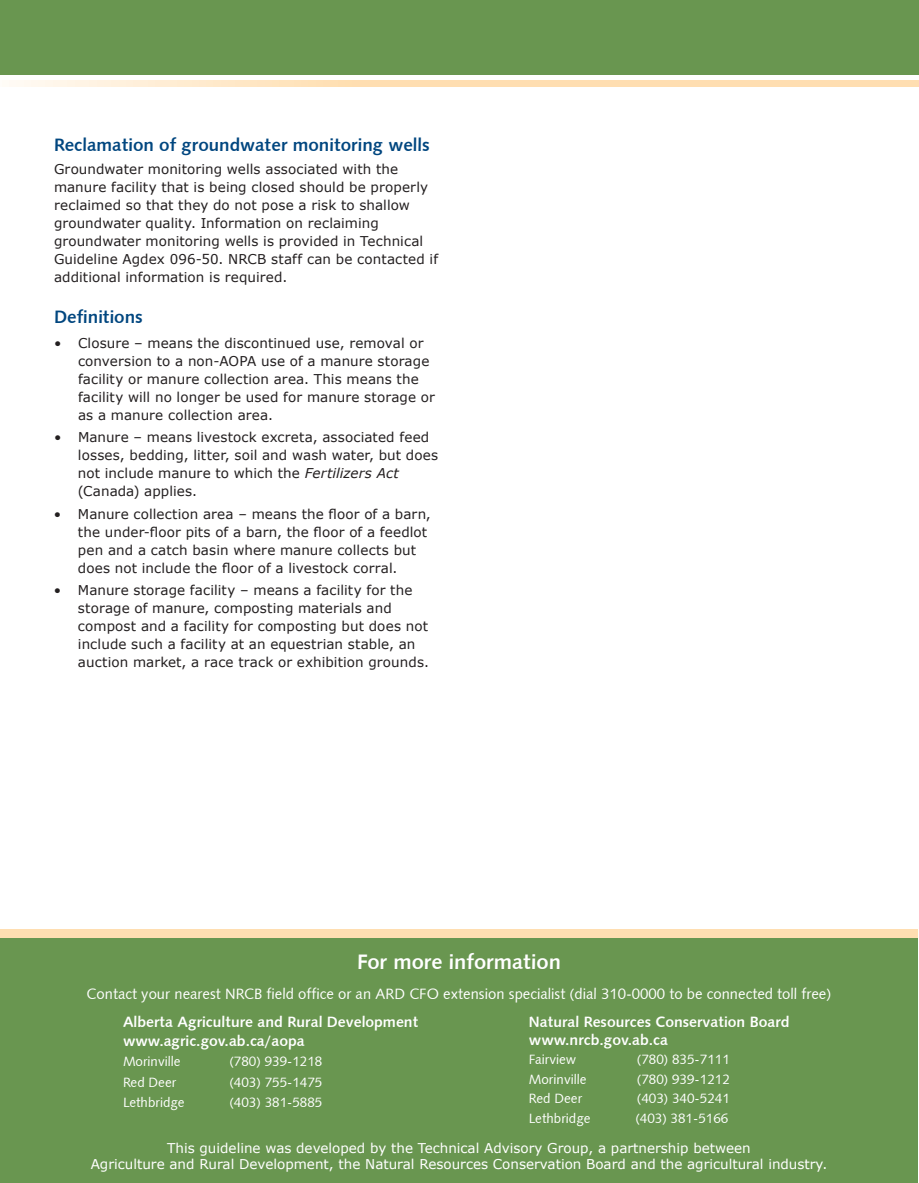
<style>
.page{position:relative;width:919px;height:1183px;background:#fff}
.page>*{position:absolute;margin:0;border:0;box-sizing:border-box;transform-origin:0 0}
.t1{font:21px "Humanist 531 BT Bold A";color:#fff}
.t2{font:18px "Humanist 531 BT Bold A";color:#00467f}
.t3{font:15px/19.5px "Humanist 531 BT Bold A";color:#fff}
.t4{font:15px "Humanist 531 BT Roman A";color:#fff}
.t5{font:13.5px/18px "Verdana";letter-spacing:.005em;color:#231f20}
.t6{font:13.5px/16.5px "Verdana";color:#fff;text-align:center}
.t7{font:13.5px "Humanist 531 BT Roman A";color:#fff}
.s1{font-style:italic}
</style>
<div class="page">
<div style="left:0;top:0;width:919px;height:74px;background:#699650"></div>
<svg style="left:9px;top:81px;width:910px;height:6px;background:#ffe3bd"></svg>
<div style="left:0;top:929px;width:918px;height:20px;background:#ffdeb1"></div>
<div style="left:0;top:938px;width:918px;height:245px;background:#699650"></div>
<p class="t2" style="left:54px;top:134px;width:377px">Reclamation of groundwater monitoring wells</p>
<p class="t5" style="left:54px;top:160px;width:386px">Groundwater monitoring wells associated with the manure facility that is being closed should be properly reclaimed so that they do not pose a risk to shallow groundwater quality. Information on reclaiming groundwater monitoring wells is provided in Technical Guideline Agdex 096-50. NRCB staff can be contacted if additional information is required.</p>
<p class="t2" style="left:54px;top:306px;width:90px">Definitions</p>
<p class="t5" style="left:78px;top:333px;width:358px;text-indent:-24px">• Closure – means the discontinued use, removal or conversion to a non-AOPA use of a manure storage facility or manure collection area. This means the facility will no longer be used for manure storage or as a manure collection area.</p>
<p class="t5" style="left:78px;top:428px;width:362px;text-indent:-24px">• Manure – means livestock excreta, associated feed losses, bedding, litter, soil and wash water, but does not include manure to which the <span class="s1">Fertilizers Act </span>(Canada) applies.</p>
<p class="t5" style="left:78px;top:504px;width:354px;text-indent:-24px">• Manure collection area – means the floor of a barn, the under-floor pits of a barn, the floor of a feedlot pen and a catch basin where manure collects but does not include the floor of a livestock corral.</p>
<p class="t5" style="left:78px;top:580px;width:352px;text-indent:-24px">• Manure storage facility – means a facility for the storage of manure, composting materials and compost and a facility for composting but does not include such a facility at an equestrian stable, an auction market, a race track or exhibition grounds.</p>
<h1 class="t1" style="left:357px;top:948px;width:205px">For more information</h1>
<p class="t4" style="left:87px;top:984px;width:746px">Contact your nearest NRCB field office or an ARD CFO extension specialist (dial 310-0000 to be connected toll free)</p>
<p class="t3" style="left:529px;top:1012px;width:262px;line-height:18px">Natural Resources Conservation Board www.nrcb.gov.ab.ca</p>
<p class="t7" style="left:529px;top:1050px;width:49px">Fairview</p>
<p class="t7" style="left:637px;top:1050px;width:94px">(780) 835-7111</p>
<p class="t7" style="left:529px;top:1070px;width:59px">Morinville</p>
<p class="t7" style="left:637px;top:1070px;width:94px">(780) 939-1212</p>
<p class="t7" style="left:529px;top:1089px;width:55px">Red Deer</p>
<p class="t7" style="left:637px;top:1089px;width:94px">(403) 340-5241</p>
<p class="t7" style="left:529px;top:1109px;width:63px">Lethbridge</p>
<p class="t7" style="left:635px;top:1109px;width:94px">(403) 381-5166</p>
<p class="t3" style="left:123px;top:1011px;width:297px">Alberta Agriculture and Rural Development www.agric.gov.ab.ca/aopa</p>
<p class="t7" style="left:123px;top:1052px;width:59px">Morinville</p>
<p class="t7" style="left:230px;top:1052px;width:94px">(780) 939-1218</p>
<p class="t7" style="left:123px;top:1074px;width:55px">Red Deer</p>
<p class="t7" style="left:230px;top:1074px;width:94px">(403) 755-1475</p>
<p class="t7" style="left:123px;top:1093px;width:63px">Lethbridge</p>
<p class="t7" style="left:230px;top:1093px;width:94px">(403) 381-5885</p>
<p class="t6" style="left:91px;top:1139px;width:738px">This guideline was developed by the Technical Advisory Group, a partnership between<br>Agriculture and Rural Development, the Natural Resources Conservation Board and the agricultural industry.</p>
</div>
